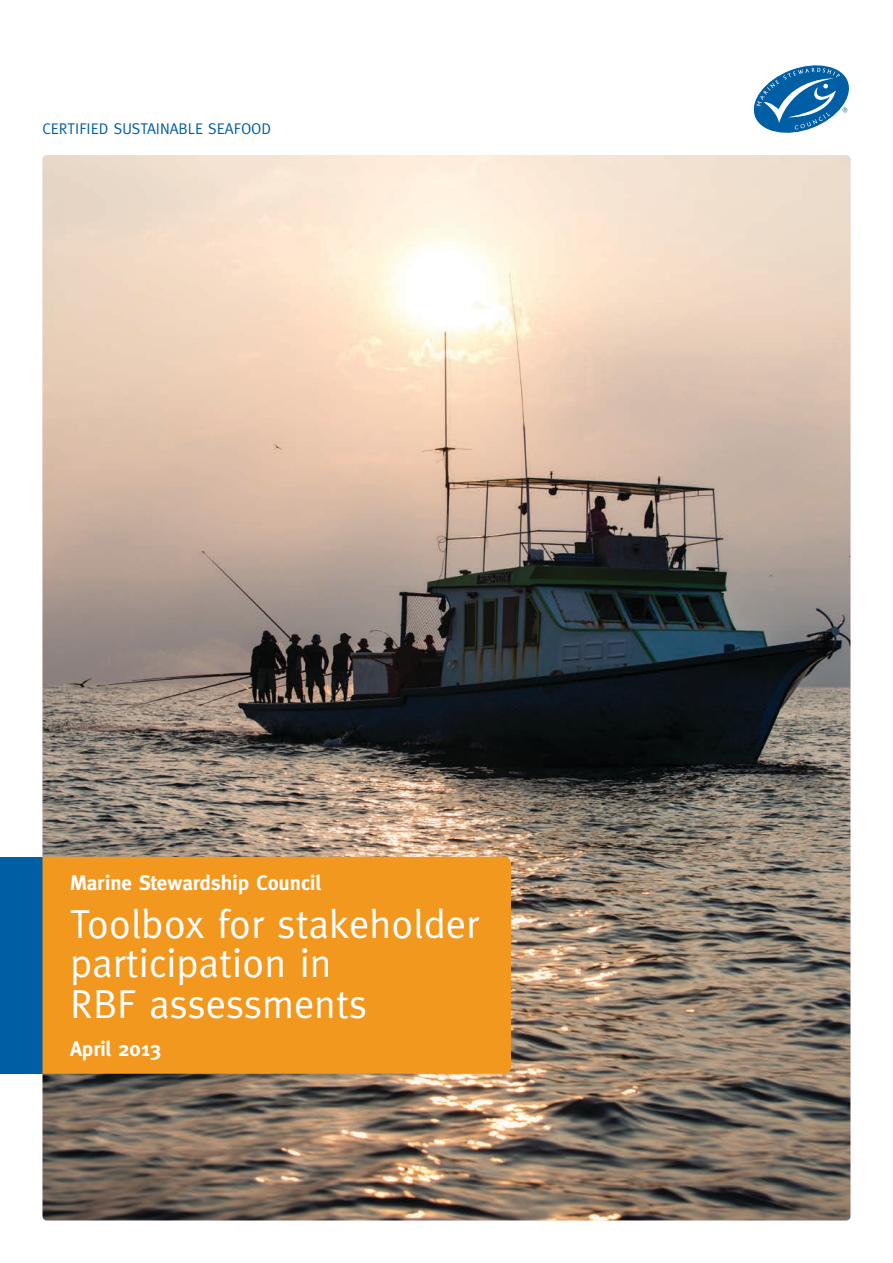
<style>
.page{position:relative;width:893px;height:1263px;background:#fff}
.page>*{position:absolute;margin:0;border:0;box-sizing:border-box;transform-origin:0 0}
.t1{font:40.5px/39.8px "Meta";color:#fff}
.t2{font:700 21px "Meta";color:#fff}
.t3{font:15.6px "Meta";color:#005ea5}
</style>
<div class="page">
<img style="left:43px;top:155px;width:807px;height:1065px">
<svg style="left:753px;top:64px;width:97px;height:70px"></svg>
<div style="left:0;top:857px;width:43px;height:217px;background:#005ea5"></div>
<div style="left:43px;top:857px;width:468px;height:217px;background:#f3981f"></div>
<p class="t3" style="left:43px;top:120px;width:230px">CERTIFIED SUSTAINABLE SEAFOOD</p>
<p class="t2" style="left:70px;top:871px;width:252px">Marine Stewardship Council</p>
<p class="t1" style="left:70px;top:904px;width:411px">Toolbox for stakeholder participation in<br>RBF assessments</p>
<p class="t2" style="left:70px;top:1036px;width:93px">April 2013</p>
</div>
